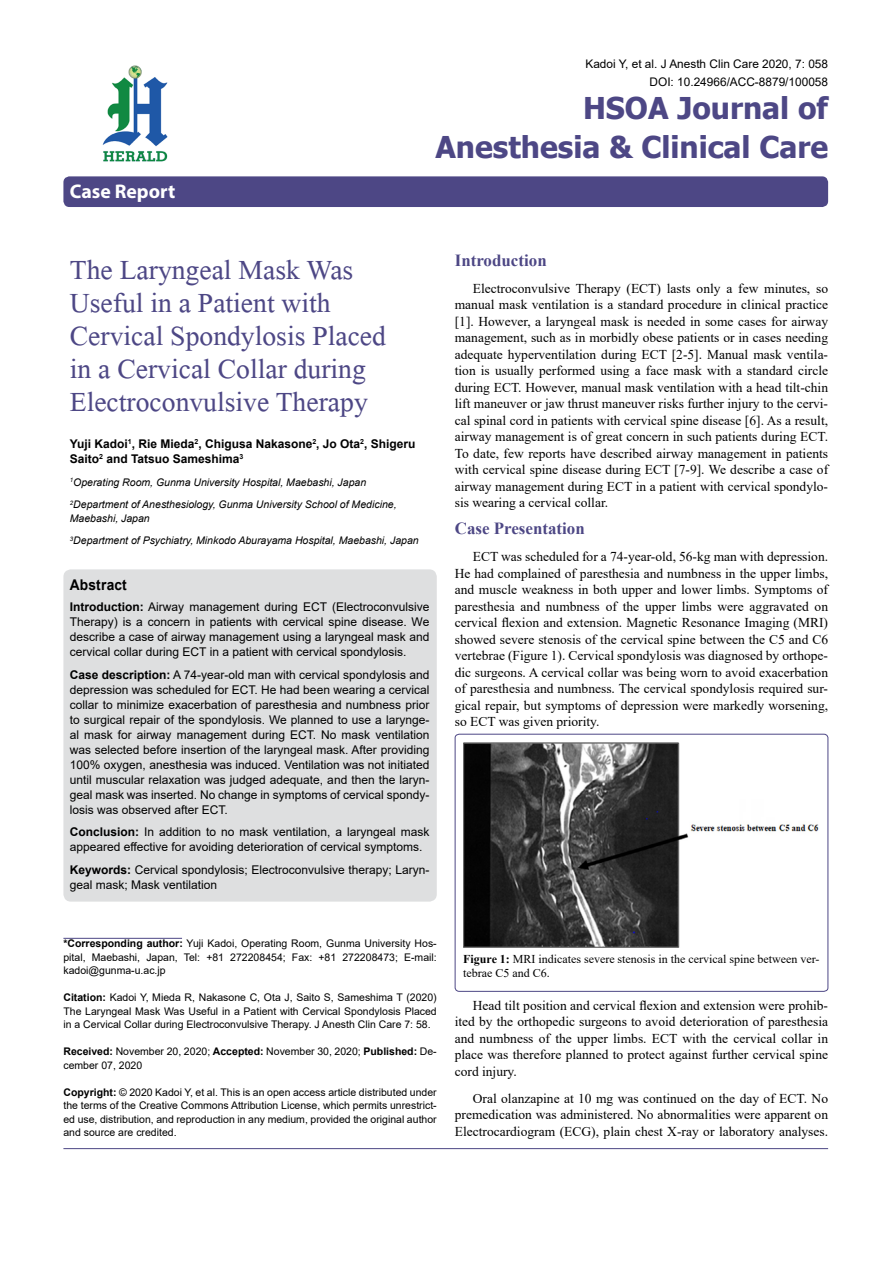
<style>
.page{position:relative;width:893px;height:1263px;background:#fff}
.page>*{position:absolute;margin:0;border:0;box-sizing:border-box;transform-origin:0 0}
.t1{font:41.25px/33px "Microsoft Himalaya";color:#4d4785}
.t2{font:700 30px/39px "Tahoma";color:#4d4785;text-align:right}
.t3{font:700 19.8px "Myriad Hebrew";color:#fff}
.t4{font:700 16.95px "Times New Roman";color:#4d4785}
.t5{font:700 14.85px "Arial";letter-spacing:.015em;color:#000;scale:.93 1}
.t6{font:13.5px/16.5px "Times New Roman";color:#000;text-align:justify}
.t7{font:12px/15px "Arial";color:#000;text-align:justify}
.t8{font:700 12px/15px "Arial";color:#000}
.t9{font:12px/13.5px "Times New Roman";color:#000}
.t10{font:11.85px/18px "Arial";color:#000;text-align:right}
.t11{font:10.5px/13.5px "Arial";color:#000;text-align:justify}
.t12{font:italic 10.5px/22.5px "Arial";color:#000}
.s1{font-weight:700}
</style>
<div class="page">
<div style="left:63px;top:176px;width:765px;height:31px;background:#4d4785;border-radius:6px"></div>
<hr style="left:63px;top:938px;width:119px;height:1px;background:#4d4785">
<img style="left:102px;top:65px;width:66px;height:97px">
<hr style="left:63px;top:1148px;width:765px;height:1px;background:#4d4785">
<div style="left:63px;top:569px;width:374px;height:333px;background:#dedfe0;border-radius:8px"></div>
<div style="left:455px;top:734px;width:373px;height:257px;border:1px solid #4d4785;border-radius:4px"></div>
<img style="left:464px;top:742px;width:355px;height:206px">
<h3 class="t3" style="left:70px;top:180px;width:107px">Case Report</h3>
<p class="t10" style="left:585px;top:55px;width:244px">Kadoi Y, et al. J Anesth Clin Care 2020, 7: 058<br>DOI: 10.24966/ACC-8879/100058</p>
<h2 class="t2" style="left:435px;top:89px;width:394px">HSOA Journal of<br>Anesthesia &amp; Clinical Care</h2>
<h1 class="t1" style="left:70px;top:248px;width:318px">The Laryngeal Mask Was<br>Useful in a Patient with<br>Cervical Spondylosis Placed in a Cervical Collar during<br>Electroconvulsive Therapy</h1>
<p class="t8" style="left:70px;top:437px;width:347px">Yuji Kadoi<sup>1</sup>, Rie Mieda<sup>2</sup>, Chigusa Nakasone<sup>2</sup>, Jo Ota<sup>2</sup>, Shigeru<br>Saito<sup>2</sup> and Tatsuo Sameshima<sup>3</sup></p>
<p class="t12" style="left:70px;top:471px;width:328px"><sup>1</sup>Operating Room, Gunma University Hospital, Maebashi, Japan<br><sup>2</sup>Department of Anesthesiology, Gunma University School of Medicine,</p>
<p class="t12" style="left:70px;top:507px;width:350px">Maebashi, Japan<br><sup>3</sup>Department of Psychiatry, Minkodo Aburayama Hospital, Maebashi, Japan</p>
<p class="t5" style="left:70px;top:574px;width:63px">Abstract</p>
<p class="t7" style="left:70px;top:599px;width:361px"><span class="s1">Introduction:</span> Airway management during ECT (Electroconvulsive Therapy) is a concern in patients with cervical spine disease. We describe a case of airway management using a laryngeal mask and cervical collar during ECT in a patient with cervical spondylosis.</p>
<p class="t7" style="left:70px;top:667px;width:361px"><span class="s1">Case description:</span> A 74-year-old man with cervical spondylosis and depression was scheduled for ECT. He had been wearing a cervical collar to minimize exacerbation of paresthesia and numbness prior to surgical repair of the spondylosis. We planned to use a larynge&shy;al mask for airway management during ECT. No mask ventilation was selected before insertion of the laryngeal mask. After providing 100% oxygen, anesthesia was induced. Ventilation was not initiated until muscular relaxation was judged adequate, and then the laryn&shy;geal mask was inserted. No change in symptoms of cervical spondy&shy;losis was observed after ECT.</p>
<p class="t7" style="left:70px;top:824px;width:361px"><span class="s1">Conclusion:</span> In addition to no mask ventilation, a laryngeal mask appeared effective for avoiding deterioration of cervical symptoms.</p>
<p class="t7" style="left:70px;top:862px;width:361px"><span class="s1">Keywords:</span> Cervical spondylosis; Electroconvulsive therapy; Laryn&shy;geal mask; Mask ventilation</p>
<p class="t4" style="left:455px;top:248px;width:93px">Introduction</p>
<p class="t6" style="left:455px;top:280px;width:375px;text-indent:18px">Electroconvulsive Therapy (ECT) lasts only a few minutes, so manual mask ventilation is a standard procedure in clinical practice [1]. However, a laryngeal mask is needed in some cases for airway management, such as in morbidly obese patients or in cases needing adequate hyperventilation during ECT [2-5]. Manual mask ventila&shy;tion is usually performed using a face mask with a standard circle during ECT. However, manual mask ventilation with a head tilt-chin lift maneuver or jaw thrust maneuver risks further injury to the cervi&shy;cal spinal cord in patients with cervical spine disease [6]. As a result, airway management is of great concern in such patients during ECT.<br>To date, few reports have described airway management in patients with cervical spine disease during ECT [7-9]. We describe a case of airway management during ECT in a patient with cervical spondylo&shy;sis wearing a cervical collar.</p>
<p class="t4" style="left:455px;top:516px;width:132px">Case Presentation</p>
<p class="t6" style="left:455px;top:548px;width:375px;text-indent:18px">ECT was scheduled for a 74-year-old, 56-kg man with depression.<br>He had complained of paresthesia and numbness in the upper limbs, and muscle weakness in both upper and lower limbs. Symptoms of paresthesia and numbness of the upper limbs were aggravated on cervical flexion and extension. Magnetic Resonance Imaging (MRI) showed severe stenosis of the cervical spine between the C5 and C6 vertebrae (Figure 1). Cervical spondylosis was diagnosed by orthope&shy;dic surgeons. A cervical collar was being worn to avoid exacerbation of paresthesia and numbness. The cervical spondylosis required sur&shy;gical repair, but symptoms of depression were markedly worsening, so ECT was given priority.</p>
<p class="t11" style="left:63px;top:936px;width:375px"><span class="s1">*Corresponding author:</span> Yuji Kadoi, Operating Room, Gunma University Hos&shy;pital, Maebashi, Japan, Tel: +81 272208454; Fax: +81 272208473; E-mail: kadoi@gunma-u.ac.jp</p>
<p class="t11" style="left:63px;top:990px;width:375px"><span class="s1">Citation:</span> Kadoi Y, Mieda R, Nakasone C, Ota J, Saito S, Sameshima T (2020)<br>The Laryngeal Mask Was Useful in a Patient with Cervical Spondylosis Placed in a Cervical Collar during Electroconvulsive Therapy. J Anesth Clin Care 7: 58.</p>
<p class="t11" style="left:63px;top:1044px;width:375px"><span class="s1">Received:</span> November 20, 2020; <span class="s1">Accepted:</span> November 30, 2020; <span class="s1">Published:</span> De&shy;cember 07, 2020</p>
<p class="t11" style="left:63px;top:1085px;width:375px"><span class="s1">Copyright:</span> © 2020 Kadoi Y, et al. This is an open access article distributed under the terms of the Creative Commons Attribution License, which permits unrestrict&shy;ed use, distribution, and reproduction in any medium, provided the original author and source are credited.</p>
<p class="t9" style="left:463px;top:952px;width:358px"><span class="s1">Figure 1:</span> MRI indicates severe stenosis in the cervical spine between ver&shy;tebrae C5 and C6.</p>
<p class="t6" style="left:455px;top:997px;width:375px;text-indent:18px">Head tilt position and cervical flexion and extension were prohib&shy;ited by the orthopedic surgeons to avoid deterioration of paresthesia and numbness of the upper limbs. ECT with the cervical collar in place was therefore planned to protect against further cervical spine cord injury.</p>
<p class="t6" style="left:455px;top:1090px;width:375px;text-indent:18px">Oral olanzapine at 10 mg was continued on the day of ECT. No premedication was administered. No abnormalities were apparent on Electrocardiogram (ECG), plain chest X-ray or laboratory analyses.</p>
</div>
